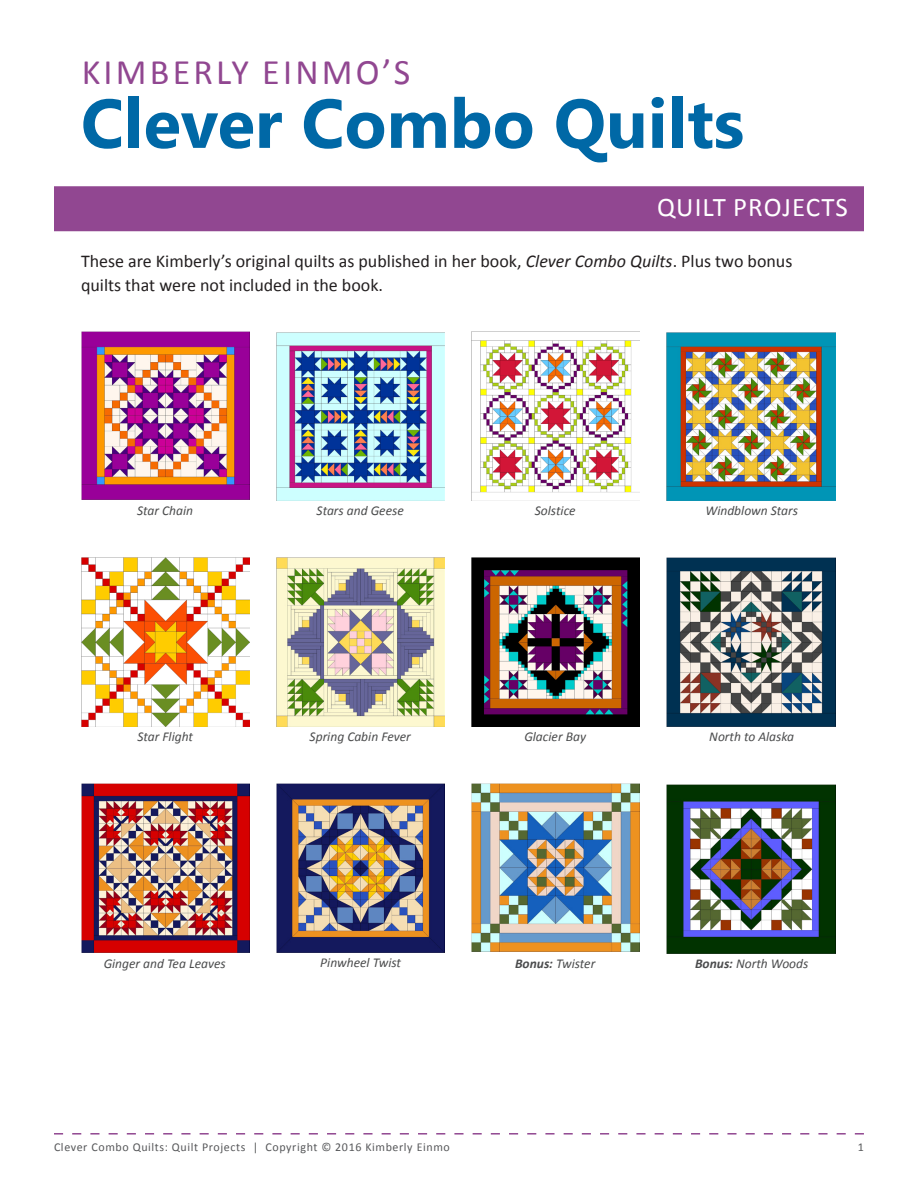
<style>
.page{position:relative;width:918px;height:1188px;background:#fff}
.page>*{position:absolute;margin:0;border:0;box-sizing:border-box;transform-origin:0 0}
.t1{font:700 69px "Gadugi";color:#0068a6}
.Sub-Subhead{font:36px "Calibri";letter-spacing:.09em;color:#914791}
.Sub-Subhead-2{font:27px "Calibri";letter-spacing:.04em;color:#fff}
.Body{font:18px/24px "Calibri";color:#231f20}
.t2{font:italic 13.5px "Calibri";color:#4b4c4d}
.t3{font:12px "Calibri";letter-spacing:.05em;color:#57585a}
.s1{font-style:italic}
.s2{font-weight:700}
</style>
<div class="page">
<svg style="left:54px;top:1133px;width:810px;height:2px"></svg>
<div style="left:54px;top:186px;width:810px;height:45px;background:#914791"></div>
<img style="left:81px;top:331px;width:168px;height:169px">
<img style="left:276px;top:332px;width:169px;height:169px">
<img style="left:471px;top:332px;width:169px;height:168px">
<img style="left:667px;top:332px;width:168px;height:169px">
<img style="left:81px;top:558px;width:168px;height:168px">
<img style="left:276px;top:558px;width:169px;height:168px">
<img style="left:471px;top:558px;width:169px;height:168px">
<img style="left:667px;top:558px;width:168px;height:168px">
<img style="left:276px;top:784px;width:169px;height:168px">
<img style="left:81px;top:784px;width:168px;height:168px">
<img style="left:471px;top:783px;width:169px;height:169px">
<img style="left:667px;top:785px;width:168px;height:168px">
<p class="Sub-Subhead" style="left:82px;top:49px;width:330px">KIMBERLY EINMO’S</p>
<p class="t1" style="left:81px;top:82px;width:665px">Clever Combo Quilts</p>
<p class="Sub-Subhead-2" style="left:657px;top:190px;width:192px">QUILT PROJECTS</p>
<p class="Body" style="left:81px;top:249px;width:713px">These are Kimberly’s original quilts as published in her book, <span class="s1">Clever Combo Quilts</span>. Plus two bonus quilts that were not included in the book.</p>
<p class="t2" style="left:137px;top:501px;width:58px">Star Chain</p>
<p class="t2" style="left:317px;top:501px;width:89px">Stars and Geese</p>
<p class="t2" style="left:535px;top:501px;width:42px">Solstice</p>
<p class="t2" style="left:705px;top:501px;width:94px">Windblown Stars</p>
<p class="t2" style="left:137px;top:728px;width:57px">Star Flight</p>
<p class="t2" style="left:310px;top:728px;width:103px">Spring Cabin Fever</p>
<p class="t2" style="left:524px;top:728px;width:63px">Glacier Bay</p>
<p class="t2" style="left:709px;top:728px;width:86px">North to Alaska</p>
<p class="t2" style="left:104px;top:954px;width:124px">Ginger and Tea Leaves</p>
<p class="t2" style="left:320px;top:953px;width:82px">Pinwheel Twist</p>
<p class="t2" style="left:515px;top:954px;width:82px"><span class="s2">Bonus:</span> Twister</p>
<p class="t2" style="left:695px;top:954px;width:115px"><span class="s2">Bonus:</span> North Woods</p>
<p class="t3" style="left:54px;top:1139px;width:397px">Clever Combo Quilts: Quilt Projects | Copyright © 2016 Kimberly Einmo</p>
<p class="t3" style="left:858px;top:1139px;width:8px">1</p>
</div>
